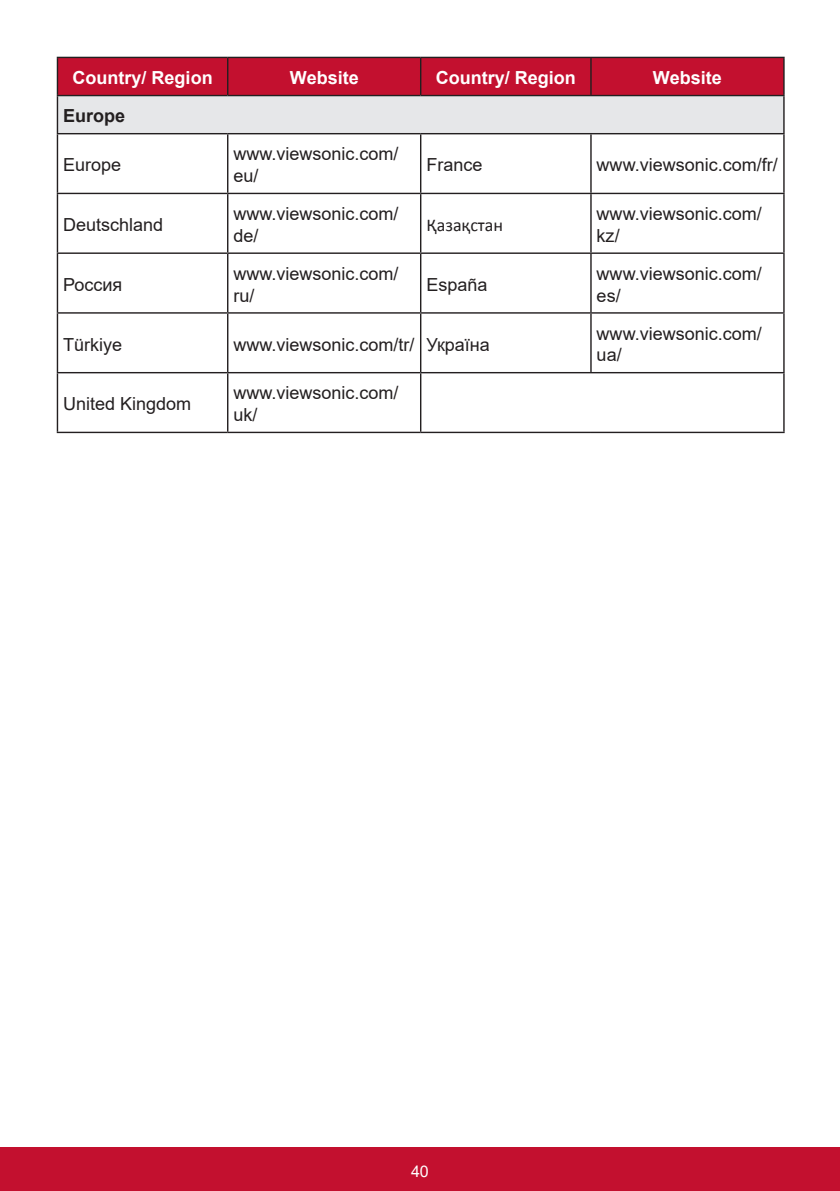
<style>
.page{position:relative;width:840px;height:1191px;background:#fff}
.page>*{position:absolute;margin:0;border:0;box-sizing:border-box;transform-origin:0 0}
.CS_table_body{font:18px/21.6px "Arial";color:#231f20}
.Body{font:700 18px "Arial";color:#fff}
.CS_table_body-2{font:18px "Calibri";color:#231f20}
.Body-2{font:700 18px "Arial";color:#231f20}
.t1{font:16px "Arial";color:#fff}
</style>
<div class="page">
<div style="left:0;top:1147px;width:839px;height:44px;background:#c3102f"></div>
<div style="left:58px;top:58px;width:724px;height:37px;background:#c3102f"></div>
<div style="left:57px;top:96px;width:726px;height:38px;background:#e6e7e9"></div>
<hr style="left:57px;top:57px;width:170px;height:1px;background:#231f20">
<hr style="left:57px;top:58px;width:1px;height:37px;background:#231f20">
<hr style="left:227px;top:57px;width:193px;height:1px;background:#231f20">
<hr style="left:227px;top:58px;width:1px;height:37px;background:#231f20">
<hr style="left:420px;top:57px;width:170px;height:1px;background:#231f20">
<hr style="left:420px;top:58px;width:1px;height:37px;background:#231f20">
<hr style="left:590px;top:57px;width:194px;height:1px;background:#231f20">
<hr style="left:590px;top:58px;width:1px;height:37px;background:#231f20">
<hr style="left:782px;top:58px;width:2px;height:37px;background:#231f20">
<hr style="left:57px;top:95px;width:170px;height:1px;background:#231f20">
<hr style="left:57px;top:96px;width:1px;height:37px;background:#231f20">
<hr style="left:227px;top:95px;width:193px;height:1px;background:#231f20">
<hr style="left:420px;top:95px;width:170px;height:1px;background:#231f20">
<hr style="left:590px;top:95px;width:194px;height:1px;background:#231f20">
<hr style="left:782px;top:96px;width:2px;height:37px;background:#231f20">
<hr style="left:57px;top:133px;width:170px;height:1px;background:#231f20">
<hr style="left:57px;top:134px;width:1px;height:59px;background:#231f20">
<hr style="left:227px;top:133px;width:193px;height:1px;background:#231f20">
<hr style="left:227px;top:134px;width:1px;height:59px;background:#231f20">
<hr style="left:420px;top:133px;width:170px;height:1px;background:#231f20">
<hr style="left:420px;top:134px;width:1px;height:59px;background:#231f20">
<hr style="left:590px;top:133px;width:194px;height:1px;background:#231f20">
<hr style="left:590px;top:134px;width:1px;height:59px;background:#231f20">
<hr style="left:782px;top:134px;width:2px;height:59px;background:#231f20">
<hr style="left:57px;top:193px;width:170px;height:1px;background:#231f20">
<hr style="left:57px;top:194px;width:1px;height:58px;background:#231f20">
<hr style="left:227px;top:193px;width:193px;height:1px;background:#231f20">
<hr style="left:227px;top:194px;width:1px;height:58px;background:#231f20">
<hr style="left:420px;top:193px;width:170px;height:1px;background:#231f20">
<hr style="left:420px;top:194px;width:1px;height:58px;background:#231f20">
<hr style="left:590px;top:193px;width:194px;height:1px;background:#231f20">
<hr style="left:590px;top:194px;width:1px;height:58px;background:#231f20">
<hr style="left:782px;top:194px;width:2px;height:58px;background:#231f20">
<hr style="left:57px;top:252px;width:170px;height:2px;background:#231f20">
<hr style="left:57px;top:254px;width:1px;height:58px;background:#231f20">
<hr style="left:227px;top:252px;width:193px;height:2px;background:#231f20">
<hr style="left:227px;top:254px;width:1px;height:58px;background:#231f20">
<hr style="left:420px;top:252px;width:170px;height:2px;background:#231f20">
<hr style="left:420px;top:254px;width:1px;height:58px;background:#231f20">
<hr style="left:590px;top:252px;width:194px;height:2px;background:#231f20">
<hr style="left:590px;top:254px;width:1px;height:58px;background:#231f20">
<hr style="left:782px;top:254px;width:2px;height:58px;background:#231f20">
<hr style="left:57px;top:312px;width:170px;height:2px;background:#231f20">
<hr style="left:57px;top:314px;width:1px;height:58px;background:#231f20">
<hr style="left:227px;top:312px;width:193px;height:2px;background:#231f20">
<hr style="left:227px;top:314px;width:1px;height:58px;background:#231f20">
<hr style="left:420px;top:312px;width:170px;height:2px;background:#231f20">
<hr style="left:420px;top:314px;width:1px;height:58px;background:#231f20">
<hr style="left:590px;top:312px;width:194px;height:2px;background:#231f20">
<hr style="left:590px;top:314px;width:1px;height:58px;background:#231f20">
<hr style="left:782px;top:314px;width:2px;height:58px;background:#231f20">
<hr style="left:57px;top:372px;width:170px;height:1px;background:#231f20">
<hr style="left:57px;top:373px;width:1px;height:59px;background:#231f20">
<hr style="left:227px;top:372px;width:193px;height:1px;background:#231f20">
<hr style="left:227px;top:373px;width:1px;height:59px;background:#231f20">
<hr style="left:420px;top:372px;width:170px;height:1px;background:#231f20">
<hr style="left:420px;top:373px;width:1px;height:59px;background:#231f20">
<hr style="left:590px;top:372px;width:194px;height:1px;background:#231f20">
<hr style="left:782px;top:373px;width:2px;height:59px;background:#231f20">
<hr style="left:57px;top:432px;width:170px;height:1px;background:#231f20">
<hr style="left:227px;top:432px;width:193px;height:1px;background:#231f20">
<hr style="left:420px;top:432px;width:170px;height:1px;background:#231f20">
<hr style="left:590px;top:432px;width:194px;height:1px;background:#231f20">
<p class="Body" style="left:72px;top:65px;width:142px">Country/ Region</p>
<p class="Body" style="left:289px;top:65px;width:71px">Website</p>
<p class="Body" style="left:435px;top:65px;width:142px">Country/ Region</p>
<p class="Body" style="left:652px;top:65px;width:71px">Website</p>
<p class="Body-2" style="left:63px;top:103px;width:64px">Europe</p>
<p class="CS_table_body" style="left:63px;top:154px;width:60px">Europe</p>
<p class="CS_table_body" style="left:233px;top:143px;width:167px">www.viewsonic.com/ eu/</p>
<p class="CS_table_body" style="left:426px;top:154px;width:58px">France</p>
<p class="CS_table_body" style="left:596px;top:154px;width:183px">www.viewsonic.com/fr/</p>
<p class="CS_table_body" style="left:63px;top:214px;width:102px">Deutschland</p>
<p class="CS_table_body" style="left:233px;top:203px;width:167px">www.viewsonic.com/ de/</p>
<p class="CS_table_body-2" style="left:426px;top:212px;width:78px">Қазақстан</p>
<p class="CS_table_body" style="left:596px;top:203px;width:167px">www.viewsonic.com/ kz/</p>
<p class="CS_table_body" style="left:63px;top:273px;width:61px">Россия</p>
<p class="CS_table_body" style="left:233px;top:263px;width:167px">www.viewsonic.com/ ru/</p>
<p class="CS_table_body" style="left:426px;top:273px;width:63px">España</p>
<p class="CS_table_body" style="left:596px;top:263px;width:167px">www.viewsonic.com/ es/</p>
<p class="CS_table_body" style="left:63px;top:333px;width:61px">Türkiye</p>
<p class="CS_table_body" style="left:233px;top:333px;width:183px">www.viewsonic.com/tr/</p>
<p class="CS_table_body" style="left:426px;top:333px;width:65px">Україна</p>
<p class="CS_table_body" style="left:596px;top:322px;width:167px">www.viewsonic.com/ ua/</p>
<p class="CS_table_body" style="left:63px;top:393px;width:130px">United Kingdom</p>
<p class="CS_table_body" style="left:233px;top:382px;width:167px">www.viewsonic.com/ uk/</p>
<p class="t1" style="left:411px;top:1160px;width:19px">40</p>
</div>
